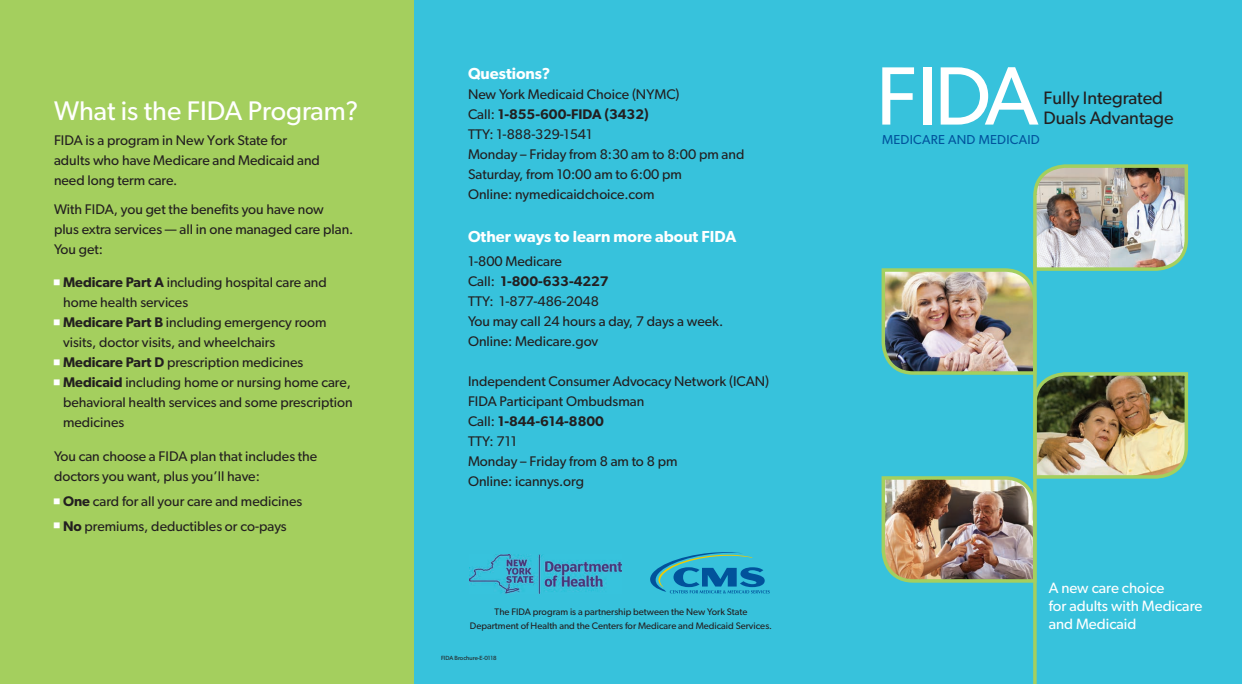
<style>
.page{position:relative;width:1242px;height:684px;background:#fff}
.page>*{position:absolute;margin:0;border:0;box-sizing:border-box;transform-origin:0 0}
.t1{font:82.9px "Gibson";color:#fff}
.t2{font:27px "Gibson";color:#fff}
.t3{font:18px/20px "Gibson";color:#231f20}
.t4{font:600 16px "Gibson";color:#fff}
.t5{font:15px/18px "Gibson";color:#fff}
.t6{font:14px/20px "Gibson";color:#231f20}
.t7{font:13px "Gibson";letter-spacing:.02em;color:#01549d}
.t8{font:9.5px/14px "Gibson";color:#231f20;text-align:center}
.t9{font:6px "Gibson";color:#231f20}
.s1{color:#fff}
.s2{font-weight:600}
</style>
<div class="page">
<div style="left:828px;top:0;width:414px;height:684px;background:#37c2dc"></div>
<div style="left:0;top:0;width:414px;height:684px;background:#a4cf5e"></div>
<div style="left:414px;top:0;width:414px;height:684px;background:#37c2dc"></div>
<img style="left:881px;top:164px;width:308px;height:419px">
<svg style="left:1033px;top:253px;width:4px;height:431px;background:#9ccd66"></svg>
<svg style="left:650px;top:552px;width:120px;height:41px"></svg>
<img style="left:470px;top:555px;width:152px;height:39px">
<h2 class="t2" style="left:54px;top:95px;width:306px">What is the FIDA Program?</h2>
<p class="t6" style="left:54px;top:130px;width:267px">FIDA is a program in New York State for adults who have Medicare and Medicaid and need long term care.</p>
<p class="t6" style="left:54px;top:199px;width:301px">With FIDA, you get the benefits you have now<br>plus extra services — all in one managed care plan.<br>You get:</p>
<p class="t6" style="left:63px;top:272px;width:265px;text-indent:-10px"><span class="s1">■</span> <span class="s2">Medicare Part A</span> including hospital care and home health services</p>
<p class="t6" style="left:63px;top:312px;width:265px;text-indent:-10px"><span class="s1">■</span> <span class="s2">Medicare Part B</span> including emergency room visits, doctor visits, and wheelchairs</p>
<p class="t6" style="left:53px;top:352px;width:252px"><span class="s1">■</span> <span class="s2">Medicare Part D</span> prescription medicines</p>
<p class="t6" style="left:63px;top:372px;width:291px;text-indent:-10px"><span class="s1">■</span> <span class="s2">Medicaid</span> including home or nursing home care, behavioral health services and some prescription medicines</p>
<p class="t6" style="left:54px;top:446px;width:265px">You can choose a FIDA plan that includes the doctors you want, plus you’ll have:</p>
<p class="t6" style="left:53px;top:491px;width:251px"><span class="s1">■</span> <span class="s2">One</span> card for all your care and medicines</p>
<p class="t6" style="left:53px;top:516px;width:235px"><span class="s1">■</span> <span class="s2">No</span> premiums, deductibles or co-pays</p>
<p class="t4" style="left:468px;top:64px;width:84px">Questions?</p>
<p class="t6" style="left:468px;top:84px;width:278px">New York Medicaid Choice (NYMC)<br>Call: <span class="s2">1-855-600-FIDA (3432)<br></span>TTY: 1-888-329-1541<br>Monday – Friday from 8:30 am to 8:00 pm and<br>Saturday, from 10:00 am to 6:00 pm<br>Online: nymedicaidchoice.com</p>
<p class="t4" style="left:468px;top:226px;width:270px">Other ways to learn more about FIDA</p>
<p class="t6" style="left:468px;top:251px;width:257px">1-800 Medicare<br>Call: <span class="s2">1-800-633-4227<br></span>TTY: 1-877-486-2048<br>You may call 24 hours a day, 7 days a week.<br>Online: Medicare.gov</p>
<p class="t6" style="left:468px;top:371px;width:303px">Independent Consumer Advocacy Network (ICAN)<br>FIDA Participant Ombudsman<br>Call: <span class="s2">1-844-614-8800<br></span>TTY: 711<br>Monday – Friday from 8 am to 8 pm<br>Online: icannys.org</p>
<p class="t8" style="left:470px;top:605px;width:304px">The FIDA program is a partnership between the New York State<br>Department of Health and the Centers for Medicare and Medicaid Services.</p>
<p class="t9" style="left:441px;top:654px;width:57px">FIDA Brochure-E-0118</p>
<h1 class="t1" style="left:876px;top:46px;width:164px">FIDA</h1>
<p class="t3" style="left:1044px;top:88px;width:132px">Fully Integrated<br>Duals Advantage</p>
<p class="t7" style="left:882px;top:132px;width:159px">MEDICARE AND MEDICAID</p>
<p class="t5" style="left:1049px;top:579px;width:155px">A new care choice<br>for adults with Medicare and Medicaid</p>
</div>
